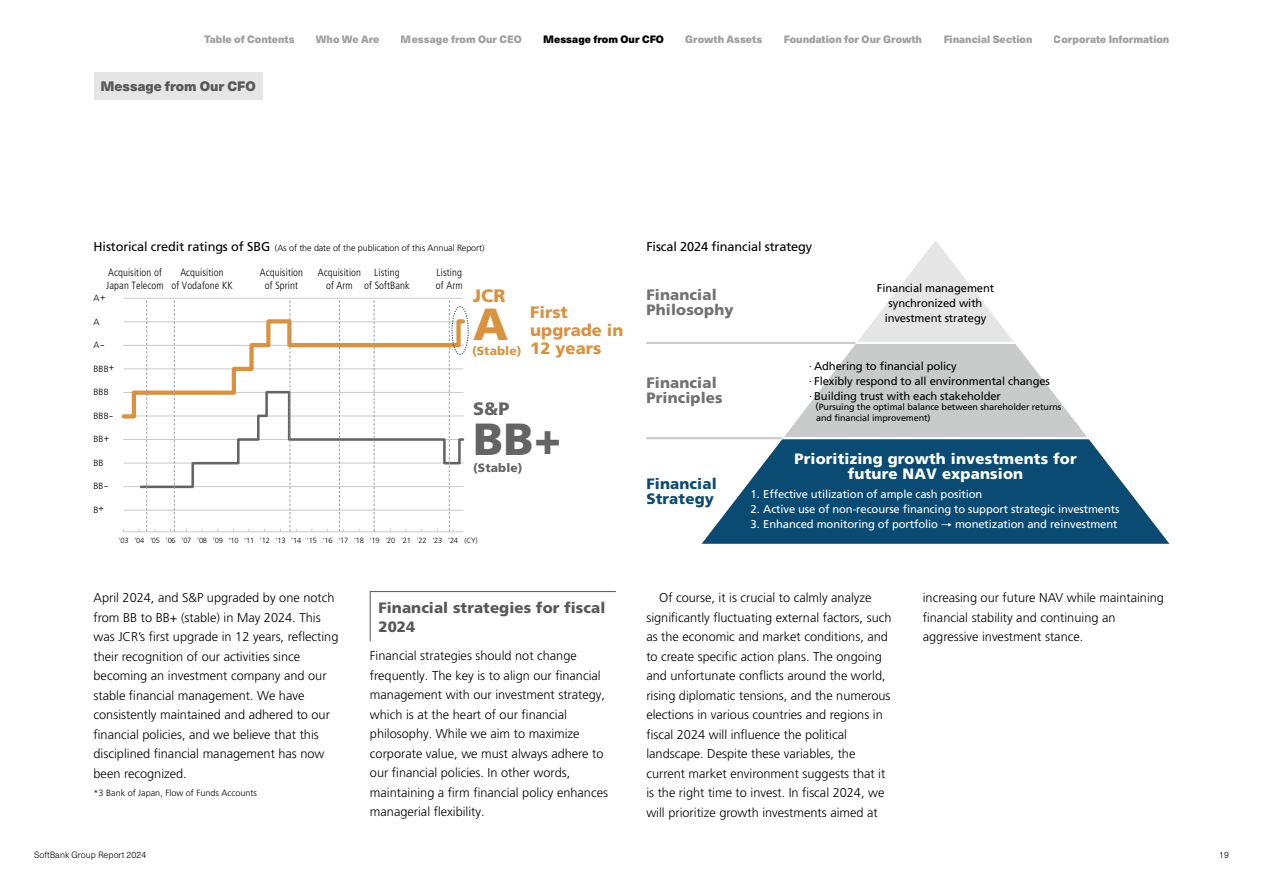
<style>
.page{position:relative;width:1263px;height:893px;background:#fff}
.page>*{position:absolute;margin:0;border:0;box-sizing:border-box;transform-origin:0 0}
.t1{font:900 45px "Frutiger LT Pro";color:#656464}
.t2{font:900 45px "Frutiger LT Pro";color:#da923e}
.t3{font:900 18px "Frutiger LT Pro";color:#da923e}
.t4{font:900 18px "Frutiger LT Pro";color:#656464}
.t5{font:900 16.5px/18px "Frutiger LT Pro";color:#da923e}
.t6{font:900 15px/15px "Frutiger LT Pro";letter-spacing:.01em;color:#fff;text-align:center}
.t7{font:900 15px/15px "Frutiger LT Pro";letter-spacing:.01em;color:#727171}
.t8{font:900 15px/18.3px "Frutiger LT Pro";letter-spacing:.005em;color:#595757}
.t9{font:900 15px/15px "Frutiger LT Pro";letter-spacing:.01em;color:#0a4b74}
.t10{font:900 13.5px "Neue Haas Unica W1 G";color:#595757}
.t11{font:300 12.75px/19.5px "Frutiger LT Pro";color:#000}
.t12{font:12.75px "Frutiger LT Pro";letter-spacing:-.01em;color:#000}
.t13{font:900 12px "Frutiger LT Pro";letter-spacing:.01em;color:#da923e}
.t14{font:900 12px "Frutiger LT Pro";letter-spacing:.01em;color:#656464}
.t15{font:11.25px "Frutiger LT Pro";letter-spacing:-.01em;color:#fff}
.t16{font:11.25px/15px "Frutiger LT Pro";letter-spacing:-.01em;color:#000;text-align:center}
.t17{font:300 condensed 10.5px/13.5px "Frutiger LT Pro";letter-spacing:.01em;color:#000;text-align:center}
.t18{font:900 10.5px "Neue Haas Unica W1 G";color:#9fa0a0}
.t19{font:900 10.5px "Neue Haas Unica W1 G";color:#000}
.t20{font:300 9px "Frutiger LT Pro";letter-spacing:-.01em;color:#000}
.t21{font:9px/10.8px "Frutiger LT Pro";letter-spacing:-.01em;color:#000}
.t22{font:300 9px "Neue Haas Unica W1 G";color:#000}
.t23{font:300 7.5px "Frutiger LT Pro";letter-spacing:-.03em;color:#000}
.s1{font-weight:300;font-stretch:condensed}
.s2{font-family:"UD Shin Go NT Pr 6 N";font-weight:500}
</style>
<div class="page">
<svg style="left:702px;top:439px;width:467px;height:105px;fill:#0a4b74"></svg>
<svg style="left:784px;top:241px;width:303px;height:196px"></svg>
<hr style="left:765px;top:342px;width:341px;height:2px;background:#fff">
<hr style="left:646px;top:342px;width:209px;height:2px;background:#c9caca">
<hr style="left:646px;top:437px;width:136px;height:2px;background:#c9caca">
<hr style="left:123px;top:298px;width:340px;height:1px;background:#c9caca">
<hr style="left:123px;top:532px;width:340px;height:1px;background:#c9caca">
<svg style="left:121px;top:300px;width:348px;height:232px"></svg>
<div style="left:94px;top:72px;width:168px;height:27px;background:#e6e6e6"></div>
<svg style="left:370px;top:591px;width:246px;height:51px"></svg>
<p class="t18" style="left:204px;top:31px;width:92px">Table of Contents</p>
<p class="t10" style="left:100px;top:75px;width:157px">Message from Our CFO</p>
<p class="t18" style="left:316px;top:31px;width:65px">Who We Are</p>
<p class="t18" style="left:401px;top:31px;width:123px">Message from Our CEO</p>
<p class="t19" style="left:543px;top:31px;width:122px">Message from Our CFO</p>
<p class="t18" style="left:685px;top:31px;width:78px">Growth Assets</p>
<p class="t18" style="left:783px;top:31px;width:140px">Foundation for Our Growth</p>
<p class="t18" style="left:943px;top:31px;width:91px">Financial Section</p>
<p class="t18" style="left:1054px;top:31px;width:117px">Corporate Information</p>
<p class="t12" style="left:94px;top:239px;width:178px">Historical credit ratings of SBG</p>
<p class="t17" style="left:106px;top:266px;width:59px;text-align:left">Acquisition of<br>Japan Telecom</p>
<p class="t20" style="left:275px;top:243px;width:211px">(As of the date of the publication of this Annual Report(</p>
<p class="t17" style="left:180px;top:266px;width:45px">Acquisition</p>
<p class="t17" style="left:260px;top:266px;width:45px">Acquisition of Sprint</p>
<p class="t17" style="left:318px;top:266px;width:45px">Acquisition of Arm</p>
<p class="t17" style="left:364px;top:266px;width:47px">Listing<br>of SoftBank</p>
<p class="t17" style="left:436px;top:266px;width:28px;text-align:left">Listing of Arm</p>
<p class="t17" style="left:171px;top:279px;width:63px">of Vodafone KK</p>
<h2 class="t3" style="left:473px;top:285px;width:34px">JCR</h2>
<p class="t20" style="left:94px;top:293px;width:8px">A</p>
<p class="t20" style="left:100px;top:292px;width:7px">+</p>
<p class="t20" style="left:94px;top:317px;width:8px">A</p>
<p class="t20" style="left:94px;top:340px;width:12px">A-</p>
<p class="t20" style="left:94px;top:364px;width:17px">BBB</p>
<p class="t20" style="left:109px;top:362px;width:7px">+</p>
<p class="t20" style="left:94px;top:387px;width:17px">BBB</p>
<p class="t20" style="left:94px;top:410px;width:21px">BBB-</p>
<h1 class="t2" style="left:473px;top:297px;width:37px">A</h1>
<p class="t13" style="left:472px;top:343px;width:51px">(Stable(</p>
<h2 class="t4" style="left:473px;top:398px;width:38px">S&amp;P</h2>
<p class="t5" style="left:530px;top:303px;width:95px">First upgrade in<br>12 years</p>
<p class="t20" style="left:94px;top:434px;width:12px">BB</p>
<p class="t20" style="left:104px;top:432px;width:7px">+</p>
<p class="t20" style="left:94px;top:457px;width:12px">BB</p>
<p class="t20" style="left:94px;top:481px;width:16px">BB-</p>
<p class="t20" style="left:94px;top:504px;width:12px">+B</p>
<h1 class="t1" style="left:473px;top:412px;width:89px">BB+</h1>
<p class="t14" style="left:473px;top:460px;width:51px">(Stable(</p>
<p class="t23" style="left:119px;top:536px;width:11px">'03</p>
<p class="t23" style="left:134px;top:536px;width:11px">'04</p>
<p class="t23" style="left:150px;top:536px;width:11px">'05</p>
<p class="t23" style="left:166px;top:536px;width:11px">'06</p>
<p class="t23" style="left:181px;top:536px;width:11px">'07</p>
<p class="t23" style="left:197px;top:536px;width:11px">'08</p>
<p class="t23" style="left:213px;top:536px;width:11px">'09</p>
<p class="t23" style="left:229px;top:536px;width:11px">'10</p>
<p class="t23" style="left:244px;top:536px;width:11px">'11</p>
<p class="t23" style="left:260px;top:536px;width:11px">'12</p>
<p class="t23" style="left:276px;top:536px;width:11px">'13</p>
<p class="t23" style="left:323px;top:536px;width:11px">'16</p>
<p class="t23" style="left:354px;top:536px;width:11px">'18</p>
<p class="t23" style="left:370px;top:536px;width:11px">'19</p>
<p class="t23" style="left:385px;top:536px;width:11px">'20</p>
<p class="t23" style="left:401px;top:536px;width:11px">'21</p>
<p class="t23" style="left:291px;top:536px;width:11px">'14</p>
<p class="t23" style="left:307px;top:536px;width:11px">'15</p>
<p class="t23" style="left:338px;top:536px;width:11px">'17</p>
<p class="t23" style="left:465px;top:536px;width:15px">(CY(</p>
<p class="t23" style="left:417px;top:536px;width:11px">'22</p>
<p class="t23" style="left:432px;top:536px;width:11px">'23</p>
<p class="t23" style="left:448px;top:536px;width:11px">'24</p>
<p class="t11" style="left:94px;top:588px;width:246px">April 2024, and &amp;S P upgraded by one notch from BB to BB+ (stable) in May 2024. This was JCR s’ first upgrade in 12 years, reflecting their recognition of our activities since becoming an investment company and our stable financial management. We have consistently maintained and adhered to our financial policies, and we believe that this disciplined financial management has now been recognized.</p>
<p class="t20" style="left:94px;top:788px;width:165px">3* Bank of Japan, Flow of Funds Accounts</p>
<p class="t22" style="left:34px;top:848px;width:114px">SoftBank Group Report 2024</p>
<p class="t8" style="left:378px;top:599px;width:228px">Financial strategies for fiscal<br>2024</p>
<p class="t11" style="left:370px;top:646px;width:240px">Financial strategies should not change frequently. The key is to align our financial management with our investment strategy, which is at the heart of our financial philosophy. While we aim to maximize corporate value, we must always adhere to our financial policies In. other words, maintaining a firm financial policy enhances managerial flexibility.</p>
<p class="t12" style="left:646px;top:239px;width:167px">Fiscal 2024 financial strategy</p>
<p class="t7" style="left:646px;top:287px;width:89px">Financial<br>Philosophy</p>
<p class="t16" style="left:877px;top:280px;width:119px">Financial management synchronized with investment strategy</p>
<p class="t7" style="left:646px;top:375px;width:78px">Financial<br>Principles</p>
<p class="t9" style="left:646px;top:476px;width:72px">Financial<br>Strategy</p>
<p class="t16" style="left:809px;top:358px;width:242px;text-align:left"><span class="s1">∙</span> Adhering to financial policy<br><span class="s1">∙</span> Flexibly respond to all environmental changes <span class="s1">∙</span> Building trust with each stakeholder</p>
<p class="t21" style="left:816px;top:401px;width:247px;text-indent:-6px"><span class="s2">（</span>Pursuing the optimal balance between shareholder returns and financial improvement(</p>
<p class="t6" style="left:794px;top:451px;width:284px">Prioritizing growth investments for future NAV expansion</p>
<p class="t15" style="left:750px;top:488px;width:233px">1. Effective utilization of ample cash position</p>
<p class="t15" style="left:750px;top:503px;width:370px">2. Active use of non-recourse financing to support strategic investments</p>
<p class="t15" style="left:750px;top:518px;width:368px">3. Enhanced monitoring of portfolio <span class="s2">→</span> monetization and reinvestment</p>
<p class="t11" style="left:646px;top:588px;width:247px;text-indent:13px">Of course isit, crucial to calmly analyze significantly fluctuating external factors, such as the economic and market conditions, and to create specific action plans. The ongoing and unfortunate conflicts around the world, rising diplomatic tensions, and the numerous elections in various countries and regions in fiscal 2024 will influence the political landscape. Despite these variables, the current market environment suggests that it is the right time to invest In. fiscal 2024, we will prioritize growth investments aimed at</p>
<p class="t11" style="left:923px;top:588px;width:243px">increasing our future NAV while maintaining financial stability and continuing an aggressive investment stance.</p>
<p class="t22" style="left:1219px;top:848px;width:11px">19</p>
</div>
